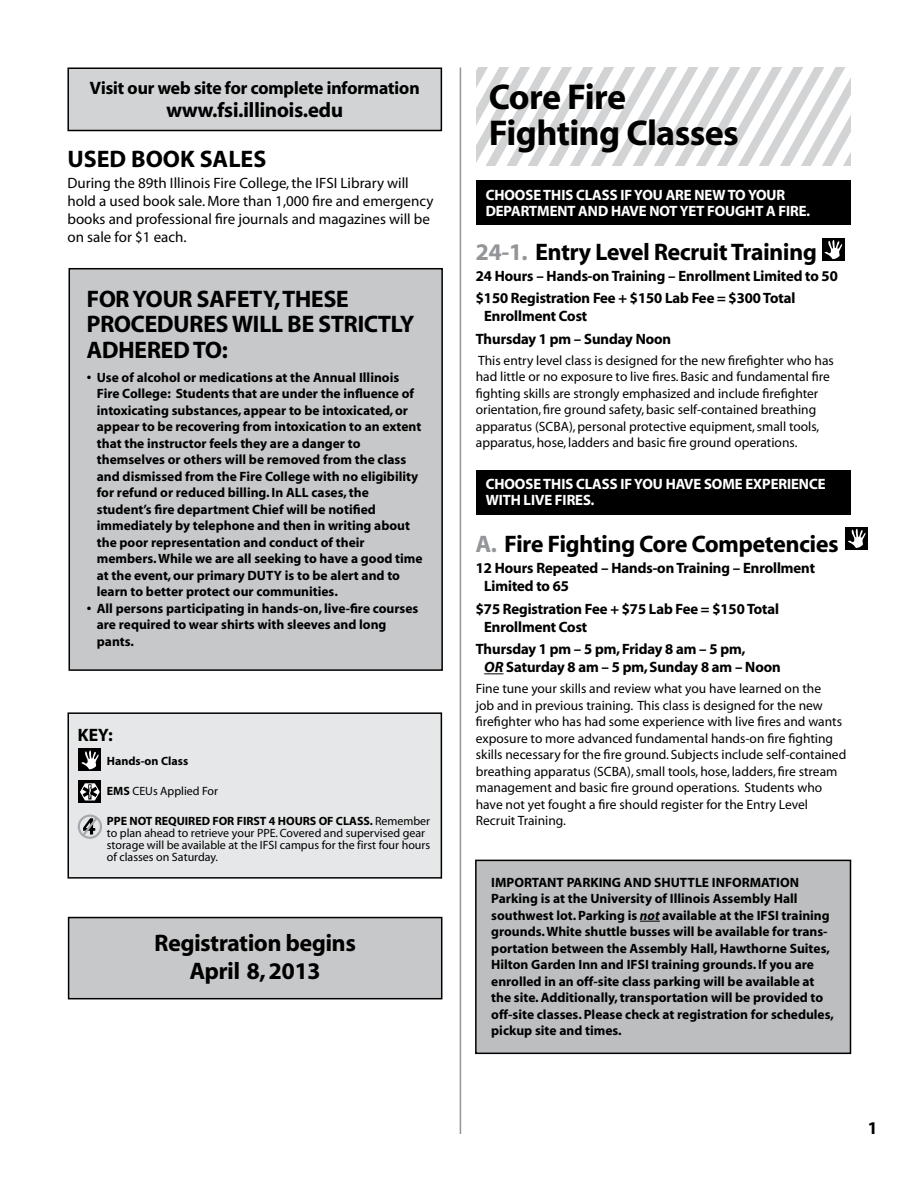
<style>
.page{position:relative;width:918px;height:1188px;background:#fff}
.page>*{position:absolute;margin:0;border:0;box-sizing:border-box;transform-origin:0 0}
.t1{font:36px/36px "Myriad Headline";color:#000}
.t2{font:24px/25.5px "Myriad Headline";color:#000;text-align:center}
.t3{font:700 24px "Myriad";color:#000}
.t4{font:21px "Myriad Headline";color:#000}
.t5{font:18px "Myriad Headline";color:#000}
.t6{font:15px/18px "Myriad Headline";color:#000}
.t7{font:15px/18px "Myriad";color:#000}
.t8{font:15px/16.5px "Myriad Headline";color:#fff}
.t9{font:700 13.5px/16.5px "Myriad";color:#000}
.t10{font:13.5px/16.5px "Myriad";color:#000}
.t11{font:12px/12px "Myriad";color:#000}
.t12{font:700 12px "Myriad";color:#000}
.s1{font-weight:700}
.s2{color:#939598}
.s3{font-family:"Myriad";font-weight:700;font-style:italic}
.s4{font-style:italic}
</style>
<div class="page">
<svg style="left:477px;top:68px;width:374px;height:98px"></svg>
<hr style="left:460px;top:68px;width:1px;height:1066px;background:#939598">
<div style="left:68px;top:713px;width:373px;height:165px;background:#e6e7e8"></div>
<div style="left:68px;top:712px;width:374px;height:167px;border:2px solid #000"></div>
<div style="left:79px;top:749px;width:22px;height:22px;background:#000"></div>
<svg style="left:81px;top:751px;width:18px;height:18px"></svg>
<div style="left:79px;top:781px;width:22px;height:22px;background:linear-gradient(to right,#000,#000)"></div>
<svg style="left:80px;top:783px;width:20px;height:17px"></svg>
<svg style="left:77px;top:814px;width:25px;height:25px"></svg>
<div style="left:69px;top:918px;width:373px;height:81px;background:#c7c8ca"></div>
<div style="left:68px;top:917px;width:374px;height:82px;border:2px solid #000"></div>
<div style="left:68px;top:68px;width:373px;height:62px;background:#d1d3d4"></div>
<div style="left:67px;top:68px;width:375px;height:63px;border:2px solid #000"></div>
<div style="left:69px;top:269px;width:373px;height:401px;background:#c7c8ca"></div>
<div style="left:69px;top:268px;width:374px;height:403px;border:2px solid #000"></div>
<div style="left:845px;top:527px;width:23px;height:23px;background:#000"></div>
<svg style="left:848px;top:529px;width:18px;height:19px"></svg>
<div style="left:476px;top:860px;width:374px;height:193px;background:#bcbec0"></div>
<div style="left:475px;top:860px;width:376px;height:194px;border:2px solid #000"></div>
<svg style="left:640px;top:921px;width:20px;height:1px"></svg>
<svg style="left:484px;top:673px;width:20px;height:1px"></svg>
<div style="left:822px;top:238px;width:23px;height:23px;background:#000"></div>
<svg style="left:824px;top:240px;width:18px;height:19px"></svg>
<div style="left:476px;top:180px;width:374px;height:45px;background:#000"></div>
<div style="left:476px;top:470px;width:374px;height:44px;background:#000"></div>
<h3 class="t5" style="left:90px;top:79px;width:331px">Visit our web site for complete information</h3>
<h3 class="t4" style="left:167px;top:99px;width:178px">www.fsi.illinois.edu</h3>
<h2 class="t3" style="left:68px;top:146px;width:200px">USED BOOK SALES</h2>
<p class="t7" style="left:68px;top:174px;width:368px">During the 89th Illinois Fire College, the IFSI Library will hold a used book sale. More than 1,000 fire and emergency books and professional fire journals and magazines will be on sale for $1 each.</p>
<h2 class="t2" style="left:87px;top:287px;width:329px;text-align:left">FOR YOUR SAFETY, THESE<br>PROCEDURES WILL BE STRICTLY<br>ADHERED TO:</h2>
<p class="t9" style="left:97px;top:370px;width:327px;text-indent:-10px">• Use of alcohol or medications at the Annual Illinois Fire College: Students that are under the influence of intoxicating substances, appear to be intoxicated, or appear to be recovering from intoxication to an extent that the instructor feels they are a danger to themselves or others will be removed from the class and dismissed from the Fire College with no eligibility for refund or reduced billing. In ALL cases, the student’s fire department Chief will be notified immediately by telephone and then in writing about the poor representation and conduct of their members. While we are all seeking to have a good time at the event, our primary DUTY is to be alert and to learn to better protect our communities.</p>
<p class="t9" style="left:97px;top:601px;width:323px;text-indent:-10px">• All persons participating in hands-on, live-fire courses are required to wear shirts with sleeves and long pants.</p>
<h3 class="t5" style="left:78px;top:726px;width:37px">KEY:</h3>
<p class="t12" style="left:107px;top:755px;width:83px">Hands-on Class</p>
<p class="t11" style="left:107px;top:786px;width:113px"><span class="s1">EMS</span> CEUs Applied For</p>
<p class="t11" style="left:107px;top:816px;width:325px"><span class="s1">PPE NOT REQUIRED FOR FIRST 4 HOURS OF CLASS.</span> Remember to plan ahead to retrieve your PPE. Covered and supervised gear storage will be available at the IFSI campus for the first four hours of classes on Saturday.</p>
<h2 class="t2" style="left:155px;top:929px;width:203px;line-height:28.5px">Registration begins<br>April 8, 2013</h2>
<h1 class="t1" style="left:489px;top:80px;width:251px">Core Fire<br>Fighting Classes</h1>
<p class="t8" style="left:486px;top:187px;width:326px">CHOOSE THIS CLASS IF YOU ARE NEW TO YOUR<br>DEPARTMENT AND HAVE NOT YET FOUGHT A FIRE.</p>
<h2 class="t2" style="left:476px;top:240px;width:342px"><span class="s2">24-1.</span> Entry Level Recruit Training</h2>
<p class="t6" style="left:476px;top:265px;width:363px;line-height:22.5px">24 Hours – Hands-on Training – Enrollment Limited to 50 $150 Registration Fee + $150 Lab Fee = $300 Total</p>
<p class="t6" style="left:476px;top:306px;width:197px;line-height:22.5px;text-indent:8px">Enrollment Cost<br>Thursday 1 pm – Sunday Noon</p>
<p class="t10" style="left:476px;top:353px;width:360px">This entry level class is designed for the new firefighter who has had little or no exposure to live fires. Basic and fundamental fire fighting skills are strongly emphasized and include firefighter orientation, fire ground safety, basic self-contained breathing apparatus (SCBA), personal protective equipment, small tools, apparatus, hose, ladders and basic fire ground operations.</p>
<p class="t8" style="left:486px;top:476px;width:341px">CHOOSE THIS CLASS IF YOU HAVE SOME EXPERIENCE<br>WITH LIVE FIRES.</p>
<h2 class="t2" style="left:476px;top:532px;width:364px"><span class="s2">A.</span> Fire Fighting Core Competencies</h2>
<p class="t6" style="left:484px;top:560px;width:332px;text-indent:-8px">12 Hours Repeated – Hands-on Training – Enrollment<br>Limited to 65</p>
<p class="t6" style="left:484px;top:600px;width:296px;text-indent:-8px">$75 Registration Fee + $75 Lab Fee = $150 Total<br>Enrollment Cost</p>
<p class="t6" style="left:484px;top:641px;width:298px;text-indent:-8px">Thursday 1 pm – 5 pm, Friday 8 am – 5 pm,<br><span class="s3">OR</span> Saturday 8 am – 5 pm, Sunday 8 am – Noon</p>
<p class="t10" style="left:476px;top:681px;width:372px">Fine tune your skills and review what you have learned on the<br>job and in previous training. This class is designed for the new firefighter who has had some experience with live fires and wants exposure to more advanced fundamental hands-on fire fighting skills necessary for the fire ground. Subjects include self-contained breathing apparatus (SCBA), small tools, hose, ladders, fire stream management and basic fire ground operations. Students who have not yet fought a fire should register for the Entry Level Recruit Training.</p>
<p class="t9" style="left:491px;top:875px;width:344px">IMPORTANT PARKING AND SHUTTLE INFORMATION Parking is at the University of Illinois Assembly Hall southwest lot. Parking is <span class="s4">not</span> available at the IFSI training grounds. White shuttle busses will be available for trans&shy;portation between the Assembly Hall, Hawthorne Suites, Hilton Garden Inn and IFSI training grounds. If you are enrolled in an off-site class parking will be available at the site. Additionally, transportation will be provided to off-site classes. Please check at registration for schedules, pickup site and times.</p>
<h3 class="t5" style="left:868px;top:1119px;width:11px">1</h3>
</div>
